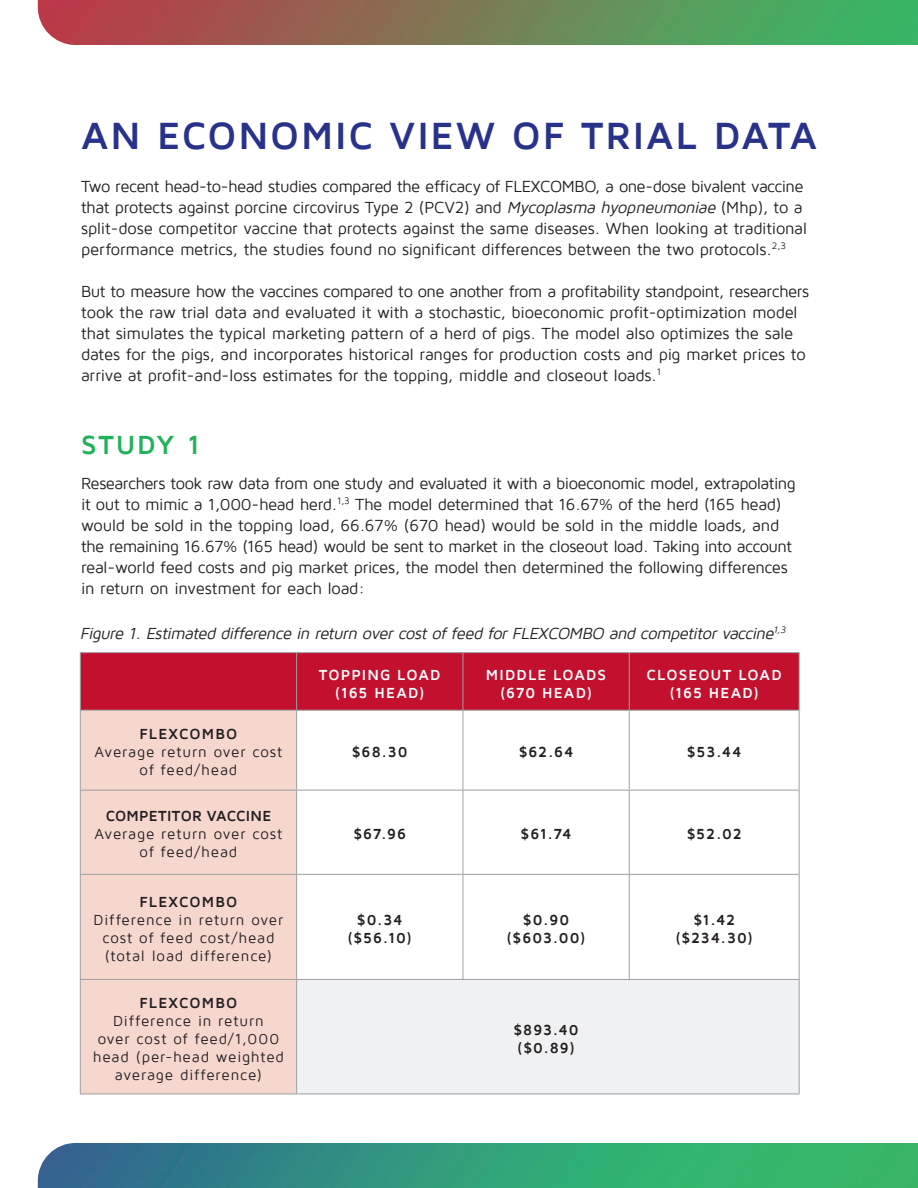
<style>
.page{position:relative;width:918px;height:1188px;background:#fff}
.page>*{position:absolute;margin:0;border:0;box-sizing:border-box;transform-origin:0 0}
.t1{font:700 39px "Maven Pro";letter-spacing:.045em;color:#29328b}
.t2{font:700 27px "Maven Pro";letter-spacing:.06em;color:#21b259}
.t3{font:16.5px/21px "Maven Pro";letter-spacing:-.02em;color:#231f20}
.t4{font:italic 16.5px "Maven Pro";color:#231f20}
.t5{font:15px/18px "Maven Pro";letter-spacing:.055em;color:#231f20;text-align:center}
.t6{font:700 15px "Maven Pro";letter-spacing:.06em;color:#231f20}
.t7{font:700 15px "Maven Pro";letter-spacing:.075em;color:#fff}
.t8{font:700 15px "Maven Pro";letter-spacing:.015em;color:#231f20}
.s1{font-style:italic}
</style>
<div class="page">
<div style="left:81px;top:653px;width:718px;height:57px;background:#c3102f"></div>
<div style="left:81px;top:711px;width:215px;height:383px;background:#f5d7ce"></div>
<div style="left:297px;top:980px;width:502px;height:114px;background:#f0f1f2"></div>
<hr style="left:629px;top:652px;width:171px;height:1px;background:#9d9fa2">
<hr style="left:799px;top:653px;width:1px;height:57px;background:#9d9fa2">
<hr style="left:799px;top:980px;width:1px;height:114px;background:#9d9fa2">
<hr style="left:629px;top:1094px;width:171px;height:1px;background:#9d9fa2">
<hr style="left:80px;top:652px;width:217px;height:1px;background:#9d9fa2">
<hr style="left:80px;top:653px;width:1px;height:57px;background:#9d9fa2">
<hr style="left:80px;top:980px;width:1px;height:114px;background:#9d9fa2">
<hr style="left:80px;top:1094px;width:217px;height:1px;background:#9d9fa2">
<hr style="left:463px;top:652px;width:166px;height:1px;background:#9d9fa2">
<hr style="left:629px;top:653px;width:1px;height:57px;background:#9d9fa2">
<hr style="left:629px;top:711px;width:1px;height:79px;background:#9d9fa2">
<hr style="left:629px;top:791px;width:1px;height:83px;background:#9d9fa2">
<hr style="left:629px;top:875px;width:1px;height:104px;background:#9d9fa2">
<hr style="left:463px;top:1094px;width:166px;height:1px;background:#9d9fa2">
<hr style="left:80px;top:710px;width:217px;height:1px;background:#9d9fa2">
<hr style="left:80px;top:711px;width:1px;height:79px;background:#9d9fa2">
<hr style="left:297px;top:710px;width:166px;height:1px;background:#9d9fa2">
<hr style="left:463px;top:710px;width:166px;height:1px;background:#9d9fa2">
<hr style="left:629px;top:710px;width:171px;height:1px;background:#9d9fa2">
<hr style="left:799px;top:711px;width:1px;height:79px;background:#9d9fa2">
<hr style="left:80px;top:875px;width:1px;height:104px;background:#9d9fa2">
<hr style="left:799px;top:875px;width:1px;height:104px;background:#9d9fa2">
<hr style="left:80px;top:979px;width:217px;height:1px;background:#9d9fa2">
<hr style="left:297px;top:979px;width:166px;height:1px;background:#9d9fa2">
<hr style="left:463px;top:979px;width:166px;height:1px;background:#9d9fa2">
<hr style="left:629px;top:979px;width:171px;height:1px;background:#9d9fa2">
<hr style="left:297px;top:652px;width:166px;height:1px;background:#9d9fa2">
<hr style="left:296px;top:653px;width:1px;height:57px;background:#9d9fa2">
<hr style="left:463px;top:653px;width:1px;height:57px;background:#9d9fa2">
<hr style="left:296px;top:711px;width:1px;height:79px;background:#9d9fa2">
<hr style="left:463px;top:711px;width:1px;height:79px;background:#9d9fa2">
<hr style="left:296px;top:791px;width:1px;height:83px;background:#9d9fa2">
<hr style="left:463px;top:791px;width:1px;height:83px;background:#9d9fa2">
<hr style="left:296px;top:875px;width:1px;height:104px;background:#9d9fa2">
<hr style="left:463px;top:875px;width:1px;height:104px;background:#9d9fa2">
<hr style="left:296px;top:980px;width:1px;height:114px;background:#9d9fa2">
<hr style="left:297px;top:1094px;width:166px;height:1px;background:#9d9fa2">
<hr style="left:80px;top:790px;width:217px;height:1px;background:#9d9fa2">
<hr style="left:80px;top:791px;width:1px;height:83px;background:#9d9fa2">
<hr style="left:297px;top:790px;width:166px;height:1px;background:#9d9fa2">
<hr style="left:463px;top:790px;width:166px;height:1px;background:#9d9fa2">
<hr style="left:629px;top:790px;width:171px;height:1px;background:#9d9fa2">
<hr style="left:799px;top:791px;width:1px;height:83px;background:#9d9fa2">
<hr style="left:80px;top:874px;width:217px;height:1px;background:#9d9fa2">
<hr style="left:297px;top:874px;width:166px;height:1px;background:#9d9fa2">
<hr style="left:463px;top:874px;width:166px;height:1px;background:#9d9fa2">
<hr style="left:629px;top:874px;width:171px;height:1px;background:#9d9fa2">
<img style="left:38px;top:1143px;width:880px;height:45px">
<img style="left:38px;top:0;width:880px;height:45px">
<p class="t1" style="left:81px;top:115px;width:738px">AN ECONOMIC VIEW OF TRIAL DATA</p>
<p class="t3" style="left:81px;top:176px;width:728px">Two recent head-to-head studies compared the efficacy of FLEXCOMBO, a one-dose bivalent vaccine that protects against porcine circovirus Type 2 (PCV2) and <span class="s1">Mycoplasma hyopneumoniae</span> (Mhp), to a split-dose competitor vaccine that protects against the same diseases. When looking at traditional performance metrics, the studies found no significant differences between the two protocols.<sup>2,3</sup></p>
<p class="t3" style="left:81px;top:281px;width:730px">But to measure how the vaccines compared to one another from a profitability standpoint, researchers took the raw trial data and evaluated it with a stochastic, bioeconomic profit-optimization model that simulates the typical marketing pattern of a herd of pigs. The model also optimizes the sale dates for the pigs, and incorporates historical ranges for production costs and pig market prices to arrive at profit-and-loss estimates for the topping, middle and closeout loads.<sup>1</sup></p>
<p class="t2" style="left:81px;top:431px;width:121px">STUDY 1</p>
<p class="t3" style="left:81px;top:473px;width:716px">Researchers took raw data from one study and evaluated it with a bioeconomic model, extrapolating it out to mimic a 1,000-head herd.<sup>1,3</sup> The model determined that 16.67% of the herd (165 head) would be sold in the topping load, 66.67% (670 head) would be sold in the middle loads, and the remaining 16.67% (165 head) would be sent to market in the closeout load. Taking into account real-world feed costs and pig market prices, the model then determined the following differences in return on investment for each load:</p>
<p class="t4" style="left:80px;top:624px;width:710px">Figure 1. Estimated difference in return over cost of feed for FLEXCOMBO and competitor vaccine<sup>1,3</sup></p>
<p class="t7" style="left:319px;top:667px;width:123px">TOPPING LOAD</p>
<p class="t7" style="left:335px;top:685px;width:91px">(165 HEAD)</p>
<p class="t7" style="left:486px;top:667px;width:122px">MIDDLE LOADS</p>
<p class="t7" style="left:500px;top:685px;width:94px">(670 HEAD)</p>
<p class="t7" style="left:647px;top:667px;width:137px">CLOSEOUT LOAD</p>
<p class="t7" style="left:669px;top:685px;width:91px">(165 HEAD)</p>
<p class="t6" style="left:140px;top:726px;width:99px">FLEXCOMBO</p>
<p class="t5" style="left:94px;top:744px;width:190px">Average return over cost of feed/head</p>
<p class="t6" style="left:352px;top:744px;width:57px">$68.30</p>
<p class="t6" style="left:519px;top:744px;width:56px">$62.64</p>
<p class="t6" style="left:687px;top:744px;width:56px">$53.44</p>
<p class="t8" style="left:106px;top:808px;width:167px">COMPETITOR VACCINE</p>
<p class="t5" style="left:94px;top:826px;width:190px">Average return over cost of feed/head</p>
<p class="t6" style="left:353px;top:826px;width:54px">$67.96</p>
<p class="t6" style="left:521px;top:826px;width:53px">$61.74</p>
<p class="t6" style="left:687px;top:826px;width:57px">$52.02</p>
<p class="t6" style="left:140px;top:894px;width:99px">FLEXCOMBO</p>
<p class="t5" style="left:94px;top:911px;width:191px">Difference in return over cost of feed cost/head (total load difference)</p>
<p class="t6" style="left:357px;top:912px;width:47px">$0.34</p>
<p class="t6" style="left:523px;top:912px;width:48px">$0.90</p>
<p class="t6" style="left:507px;top:930px;width:81px">($603.00)</p>
<p class="t6" style="left:693px;top:912px;width:43px">$1.42</p>
<p class="t6" style="left:675px;top:930px;width:79px">($234.30)</p>
<p class="t6" style="left:347px;top:930px;width:66px">($56.10)</p>
<p class="t6" style="left:140px;top:995px;width:99px">FLEXCOMBO</p>
<p class="t5" style="left:93px;top:1012px;width:193px">Difference in return<br>over cost of feed/1,000 head (per-head weighted average difference)</p>
<p class="t6" style="left:513px;top:1022px;width:67px">$893.40</p>
<p class="t6" style="left:517px;top:1040px;width:59px">($0.89)</p>
</div>
